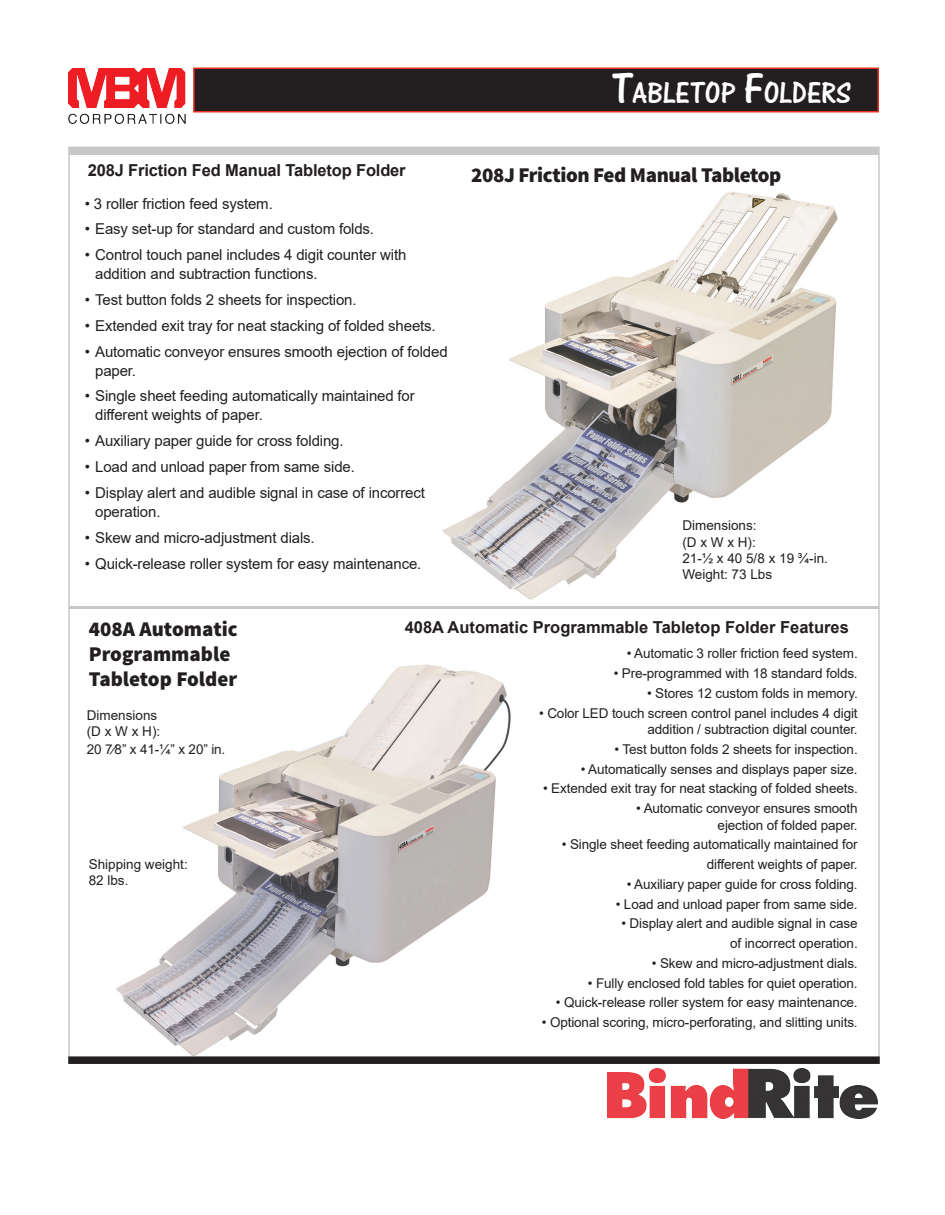
<style>
.page{position:relative;width:945px;height:1215px;background:#fff}
.page>*{position:absolute;margin:0;border:0;box-sizing:border-box;transform-origin:0 0}
.t1{font:31.5px "One Stroke Script Let Plain";color:#fff}
.t2{font:900 21px "Source Sans Pro";letter-spacing:-.01em;color:#231f20}
.t3{font:700 16.5px "Arial";color:#231f20}
.t4{font:15px/19px "Arial";letter-spacing:-.01em;color:#231f20}
.t5{font:13.5px/16.2px "Arial";letter-spacing:-.01em;color:#231f20}
.s1{font-size:45px}
</style>
<div class="page">
<img style="left:443px;top:192px;width:395px;height:408px">
<img style="left:116px;top:664px;width:395px;height:392px">
<div style="left:194px;top:68px;width:684px;height:44px;background:#231f20"></div>
<div style="left:193px;top:68px;width:686px;height:44px;border:2px solid #ee2d23"></div>
<div style="left:68px;top:147px;width:812px;height:7px;background:#c7c8ca"></div>
<div style="left:68px;top:1056px;width:812px;height:8px;background:#231f20"></div>
<img style="left:608px;top:1068px;width:270px;height:51px">
<hr style="left:69px;top:606px;width:810px;height:3px;background:#c7c8ca">
<img style="left:69px;top:69px;width:117px;height:55px">
<p class="t3" style="left:88px;top:159px;width:319px">208J Friction Fed Manual Tabletop Folder</p>
<p class="t1" style="left:611px;top:75px;width:242px"><span class="s1">T</span>ABLETOP <span class="s1">F</span>OLDERS</p>
<p class="t2" style="left:471px;top:162px;width:312px">208J Friction Fed Manual Tabletop</p>
<p class="t4" style="left:85px;top:194px;width:190px">• 3 roller friction feed system.</p>
<p class="t4" style="left:85px;top:219px;width:291px">• Easy set-up for standard and custom folds.</p>
<p class="t4" style="left:95px;top:245px;width:313px;text-indent:-10px">• Control touch panel includes 4 digit counter with addition and subtraction functions.</p>
<p class="t4" style="left:85px;top:290px;width:273px">• Test button folds 2 sheets for inspection.</p>
<p class="t4" style="left:85px;top:316px;width:353px">• Extended exit tray for neat stacking of folded sheets.</p>
<p class="t4" style="left:95px;top:342px;width:354px;text-indent:-10px">• Automatic conveyor ensures smooth ejection of folded paper.</p>
<p class="t4" style="left:95px;top:387px;width:321px;text-indent:-10px">• Single sheet feeding automatically maintained for different weights of paper.</p>
<p class="t4" style="left:85px;top:431px;width:260px">• Auxiliary paper guide for cross folding.</p>
<p class="t4" style="left:85px;top:457px;width:272px">• Load and unload paper from same side.</p>
<p class="t4" style="left:95px;top:483px;width:331px;text-indent:-10px">• Display alert and audible signal in case of incorrect operation.</p>
<p class="t4" style="left:85px;top:528px;width:232px">• Skew and micro-adjustment dials.</p>
<p class="t4" style="left:85px;top:554px;width:338px">• Quick-release roller system for easy maintenance.</p>
<p class="t5" style="left:682px;top:518px;width:76px">Dimensions:</p>
<p class="t5" style="left:682px;top:534px;width:75px">(D x W x H):</p>
<p class="t5" style="left:682px;top:550px;width:147px">21-½ x 40 5/8 x 19 ¾-in.</p>
<p class="t5" style="left:682px;top:566px;width:91px">Weight: 73 Lbs</p>
<p class="t3" style="left:405px;top:616px;width:446px">408A Automatic Programmable Tabletop Folder Features</p>
<p class="t2" style="left:89px;top:615px;width:151px">408A Automatic</p>
<p class="t2" style="left:89px;top:640px;width:143px">Programmable</p>
<p class="t2" style="left:89px;top:665px;width:150px">Tabletop Folder</p>
<p class="t5" style="left:627px;top:645px;width:233px">• Automatic 3 roller friction feed system.</p>
<p class="t5" style="left:614px;top:665px;width:246px">• Pre-programmed with 18 standard folds.</p>
<p class="t5" style="left:647px;top:685px;width:212px">• Stores 12 custom folds in memory.</p>
<p class="t5" style="left:539px;top:705px;width:320px;text-align:right">• Color LED touch screen control panel includes 4 digit addition / subtraction digital counter.</p>
<p class="t5" style="left:614px;top:741px;width:245px">• Test button folds 2 sheets for inspection.</p>
<p class="t5" style="left:581px;top:761px;width:278px">• Automatically senses and displays paper size.</p>
<p class="t5" style="left:543px;top:780px;width:316px">• Extended exit tray for neat stacking of folded sheets.</p>
<p class="t5" style="left:636px;top:800px;width:223px">• Automatic conveyor ensures smooth</p>
<p class="t5" style="left:718px;top:817px;width:142px">ejection of folded paper.</p>
<p class="t5" style="left:562px;top:836px;width:297px">• Single sheet feeding automatically maintained for</p>
<p class="t5" style="left:707px;top:856px;width:152px">different weights of paper.</p>
<p class="t5" style="left:627px;top:876px;width:233px">• Auxiliary paper guide for cross folding.</p>
<p class="t5" style="left:616px;top:896px;width:243px">• Load and unload paper from same side.</p>
<p class="t5" style="left:621px;top:915px;width:238px">• Display alert and audible signal in case</p>
<p class="t5" style="left:730px;top:935px;width:129px">of incorrect operation.</p>
<p class="t5" style="left:652px;top:955px;width:207px">• Skew and micro-adjustment dials.</p>
<p class="t5" style="left:588px;top:975px;width:271px">• Fully enclosed fold tables for quiet operation.</p>
<p class="t5" style="left:556px;top:994px;width:303px">• Quick-release roller system for easy maintenance.</p>
<p class="t5" style="left:542px;top:1014px;width:317px">• Optional scoring, micro-perforating, and slitting units.</p>
<p class="t5" style="left:87px;top:707px;width:72px">Dimensions</p>
<p class="t5" style="left:87px;top:723px;width:75px">(D x W x H):</p>
<p class="t5" style="left:87px;top:741px;width:140px">20 7⁄8” x 41-¼” x 20” in.</p>
<p class="t5" style="left:89px;top:856px;width:101px">Shipping weight:<br>82 lbs.</p>
</div>
